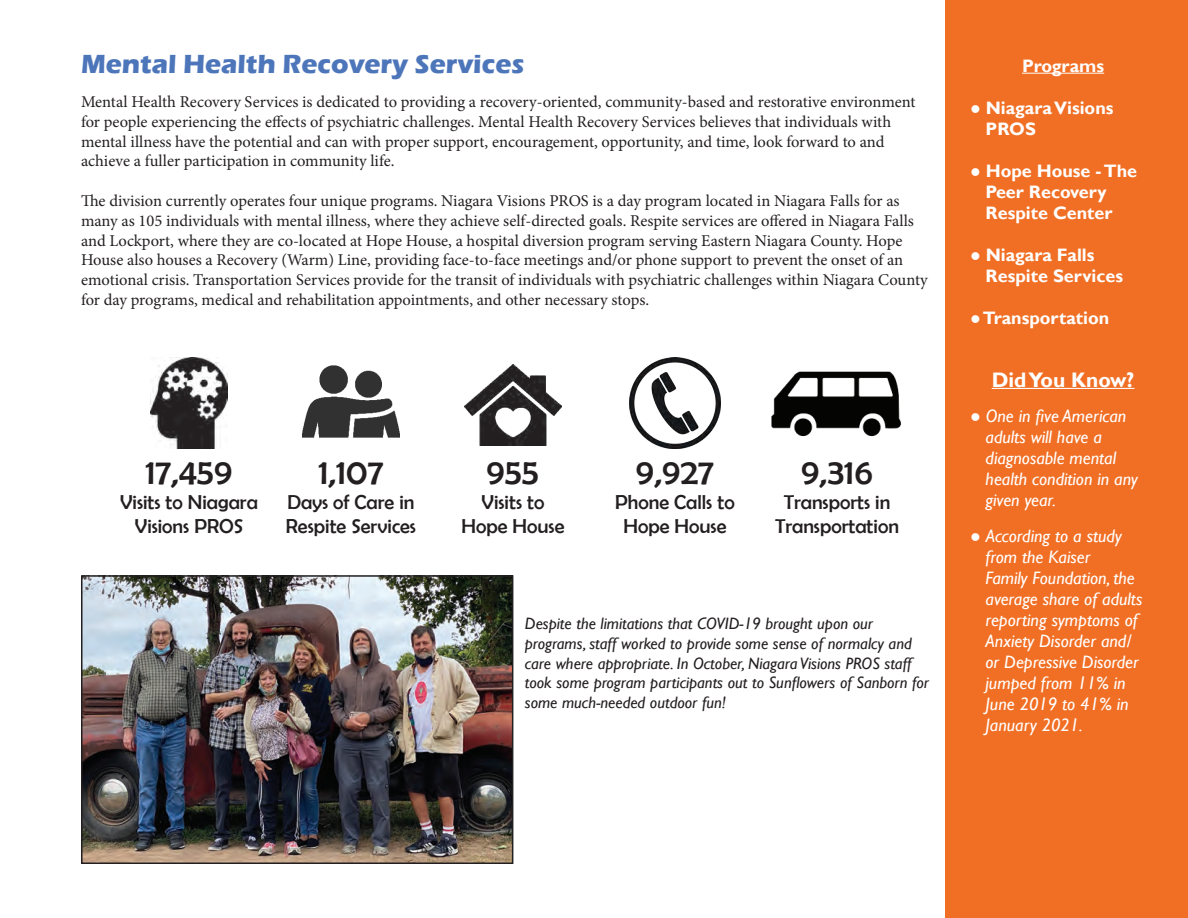
<style>
.page{position:relative;width:1188px;height:918px;background:#fff}
.page>*{position:absolute;margin:0;border:0;box-sizing:border-box;transform-origin:0 0}
.t1{font:36px "Berlin Sans FB";color:#231f20}
.t2{font:700 27px "Eras ITC";color:#4d76ba}
.t3{font:700 21px "Gill Sans";color:#fff}
.t4{font:20.25px/24.3px "Berlin Sans FB";color:#231f20;text-align:center}
.t5{font:italic 18px/21px "Gill Sans";color:#fff}
.t6{font:700 18px/21px "Gill Sans";color:#fff}
.t7{font:16.5px/19.8px "Minion Pro";color:#231f20}
.t8{font:italic 16.5px/19.8px "Gill Sans";color:#231f20}
</style>
<div class="page">
<img style="left:150px;top:357px;width:78px;height:92px">
<div style="left:945px;top:0;width:243px;height:918px;background:#f16f24"></div>
<hr style="left:1022px;top:73px;width:82px;height:1px;background:#fff">
<hr style="left:992px;top:388px;width:142px;height:1px;background:#fff">
<img style="left:302px;top:365px;width:98px;height:73px">
<img style="left:464px;top:365px;width:98px;height:80px">
<img style="left:629px;top:357px;width:92px;height:92px">
<img style="left:771px;top:371px;width:131px;height:66px">
<img style="left:84px;top:578px;width:426px;height:283px">
<div style="left:81px;top:575px;width:432px;height:289px;border:2px solid #231f20"></div>
<h2 class="t2" style="left:81px;top:48px;width:445px">Mental Health Recovery Services</h2>
<p class="t7" style="left:81px;top:92px;width:836px">Mental Health Recovery Services is dedicated to providing a recovery-oriented, community-based and restorative environment for people experiencing the effects of psychiatric challenges. Mental Health Recovery Services believes that individuals with mental illness have the potential and can with proper support, encouragement, opportunity, and time, look forward to and achieve a fuller participation in community life.</p>
<p class="t7" style="left:81px;top:191px;width:848px">The division currently operates four unique programs. Niagara Visions PROS is a day program located in Niagara Falls for as many as 105 individuals with mental illness, where they achieve self-directed goals. Respite services are offered in Niagara Falls and Lockport, where they are co-located at Hope House, a hospital diversion program serving Eastern Niagara County. Hope House also houses a Recovery (Warm) Line, providing face-to-face meetings and/or phone support to prevent the onset of an emotional crisis. Transportation Services provide for the transit of individuals with psychiatric challenges within Niagara County for day programs, medical and rehabilitation appointments, and other necessary stops.</p>
<h1 class="t1" style="left:145px;top:452px;width:89px">17,459</h1>
<p class="t4" style="left:120px;top:489px;width:139px">Visits to Niagara<br>Visions PROS</p>
<h1 class="t1" style="left:318px;top:452px;width:67px">1,107</h1>
<p class="t4" style="left:286px;top:489px;width:132px;text-align:left">Days of Care in<br>Respite Services</p>
<h1 class="t1" style="left:487px;top:452px;width:54px">955</h1>
<p class="t4" style="left:462px;top:489px;width:104px">Visits to<br>Hope House</p>
<h1 class="t1" style="left:636px;top:452px;width:80px">9,927</h1>
<p class="t4" style="left:615px;top:489px;width:121px">Phone Calls to<br>Hope House</p>
<h1 class="t1" style="left:801px;top:452px;width:73px">9,316</h1>
<p class="t4" style="left:775px;top:489px;width:125px">Transports in<br>Transportation</p>
<p class="t8" style="left:525px;top:614px;width:406px">Despite the limitations that COVID-19 brought upon our programs, staff worked to provide some sense of normalcy and care where appropriate. In October, Niagara Visions PROS staff took some program participants out to Sunflowers of Sanborn for some much-needed outdoor fun!</p>
<p class="t6" style="left:1022px;top:56px;width:84px">Programs</p>
<p class="t6" style="left:986px;top:98px;width:129px;text-indent:-15px">● Niagara Visions<br>PROS</p>
<p class="t6" style="left:986px;top:161px;width:153px;text-indent:-15px">● Hope House - The<br>Peer Recovery<br>Respite Center</p>
<p class="t6" style="left:986px;top:245px;width:139px;text-indent:-15px">● Niagara Falls<br>Respite Services</p>
<p class="t6" style="left:971px;top:308px;width:140px">● Transportation</p>
<p class="t3" style="left:992px;top:367px;width:144px">Did You Know?</p>
<p class="t5" style="left:986px;top:406px;width:154px;text-indent:-15px">● One in five American adults will have a diagnosable mental health condition in any given year.</p>
<p class="t5" style="left:986px;top:525px;width:158px;text-indent:-15px">● According to a study from the Kaiser<br>Family Foundation, the average share of adults reporting symptoms of<br>Anxiety Disorder and/ or Depressive Disorder jumped from 11% in<br>June 2019 to 41% in<br>January 2021.</p>
</div>
